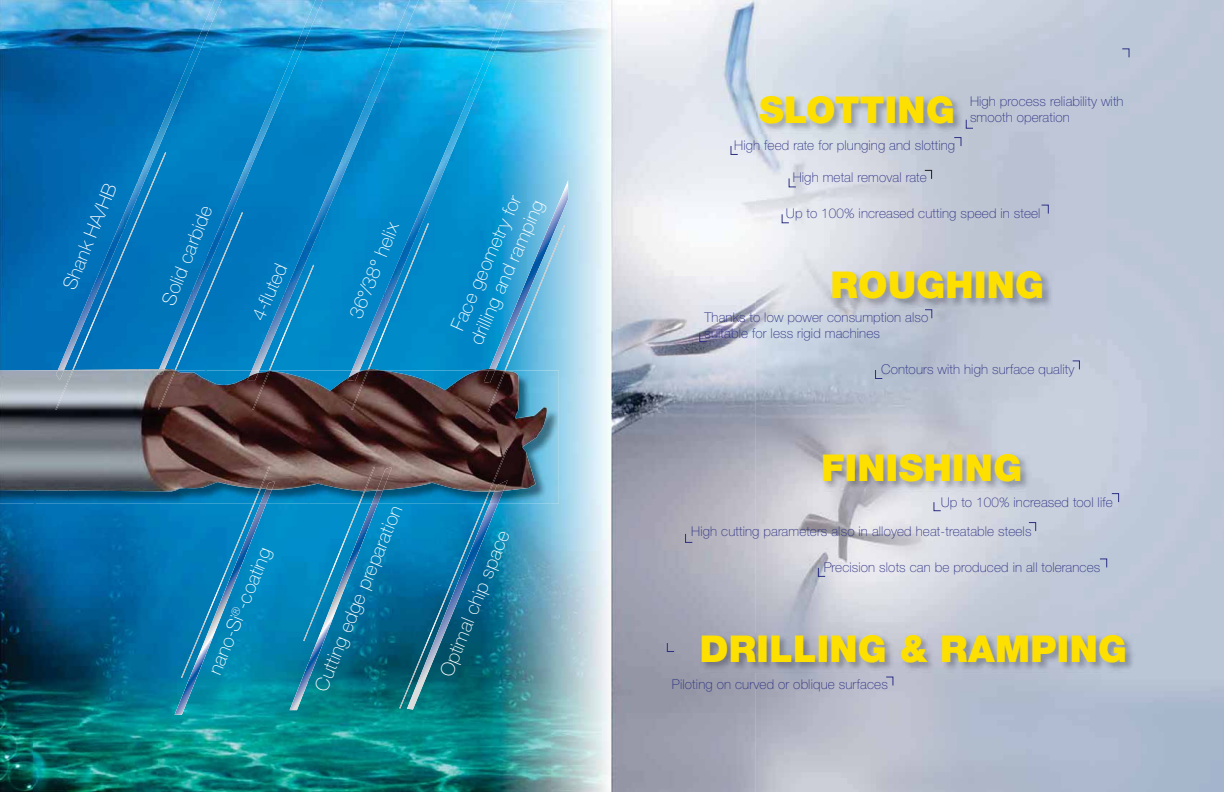
<style>
.page{position:relative;width:1224px;height:792px;background:#fff}
.page>*{position:absolute;margin:0;border:0;box-sizing:border-box;transform-origin:0 0}
.t1{font:900 37px "Helvetica Neue LTW1 G";letter-spacing:.01em;color:#fee000}
.t2{font:100 19px/22.9px "Helvetica Neue LTW1 G";color:#fff}
.t3{font:100 13.5px/16.2px "Helvetica Neue LTW1 G";letter-spacing:.01em;color:#2c3082}
</style>
<div class="page">
<img style="left:756px;top:0;width:468px;height:792px">
<img style="left:0;top:0;width:612px;height:379px">
<img style="left:0;top:504px;width:34px;height:288px">
<img style="left:34px;top:504px;width:516px;height:288px">
<img style="left:612px;top:0;width:144px;height:792px">
<svg style="left:934px;top:502px;width:7px;height:9px"></svg>
<svg style="left:1112px;top:493px;width:7px;height:9px"></svg>
<img style="left:822px;top:453px;width:208px;height:38px">
<svg style="left:1029px;top:522px;width:7px;height:9px"></svg>
<svg style="left:685px;top:534px;width:8px;height:9px"></svg>
<img style="left:701px;top:634px;width:434px;height:38px">
<svg style="left:667px;top:643px;width:7px;height:9px"></svg>
<svg style="left:886px;top:677px;width:7px;height:9px"></svg>
<svg style="left:818px;top:568px;width:7px;height:9px"></svg>
<svg style="left:1100px;top:559px;width:7px;height:9px"></svg>
<img style="left:832px;top:270px;width:220px;height:39px">
<svg style="left:875px;top:370px;width:8px;height:9px"></svg>
<svg style="left:1072px;top:361px;width:8px;height:9px"></svg>
<svg style="left:966px;top:120px;width:7px;height:8px"></svg>
<svg style="left:782px;top:214px;width:7px;height:9px"></svg>
<svg style="left:1041px;top:205px;width:8px;height:9px"></svg>
<svg style="left:700px;top:333px;width:7px;height:9px"></svg>
<svg style="left:925px;top:310px;width:7px;height:8px"></svg>
<svg style="left:731px;top:146px;width:7px;height:9px"></svg>
<svg style="left:954px;top:137px;width:7px;height:9px"></svg>
<svg style="left:789px;top:178px;width:7px;height:9px"></svg>
<svg style="left:925px;top:170px;width:7px;height:9px"></svg>
<img style="left:759px;top:95px;width:204px;height:38px">
<svg style="left:1122px;top:49px;width:7px;height:9px"></svg>
<img style="left:189px;top:0;width:33px;height:79px">
<img style="left:156px;top:59px;width:33px;height:97px">
<img style="left:123px;top:134px;width:33px;height:18px">
<img style="left:58px;top:292px;width:14px;height:77px">
<img style="left:385px;top:0;width:34px;height:79px">
<img style="left:351px;top:56px;width:35px;height:102px">
<img style="left:318px;top:134px;width:34px;height:102px">
<img style="left:285px;top:213px;width:34px;height:100px">
<img style="left:259px;top:291px;width:10px;height:80px">
<img style="left:290px;top:0;width:33px;height:78px">
<img style="left:257px;top:58px;width:34px;height:97px">
<img style="left:225px;top:134px;width:33px;height:78px">
<img style="left:166px;top:290px;width:9px;height:79px">
<img style="left:483px;top:0;width:33px;height:80px">
<img style="left:450px;top:60px;width:34px;height:97px">
<img style="left:417px;top:134px;width:34px;height:102px">
<img style="left:384px;top:215px;width:34px;height:8px">
<img style="left:352px;top:292px;width:15px;height:79px">
<img style="left:503px;top:383px;width:56px;height:121px">
<img style="left:0;top:492px;width:35px;height:12px">
<img style="left:35px;top:492px;width:364px;height:12px">
<img style="left:498px;top:492px;width:5px;height:12px">
<img style="left:254px;top:492px;width:18px;height:12px">
<img style="left:378px;top:492px;width:5px;height:12px">
<svg style="left:399px;top:492px;width:99px;height:218px;background:#0d7096"></svg>
<svg style="left:290px;top:492px;width:88px;height:218px;background:#0d81ac"></svg>
<svg style="left:367px;top:223px;width:62px;height:148px;background:#0c88c6"></svg>
<svg style="left:269px;top:265px;width:45px;height:106px;background:#1189c5"></svg>
<img style="left:3px;top:369px;width:172px;height:2px">
<img style="left:0;top:371px;width:548px;height:121px">
<svg style="left:175px;top:212px;width:84px;height:168px;background:#0a7abc"></svg>
<svg style="left:72px;top:152px;width:94px;height:222px;background:#0b76ba"></svg>
<svg style="left:348px;top:371px;width:3px;height:10px"></svg>
<svg style="left:484px;top:180px;width:84px;height:203px;background:#4da9d5"></svg>
<svg style="left:266px;top:481px;width:9px;height:9px"></svg>
<img style="left:377px;top:467px;width:15px;height:24px">
<img style="left:489px;top:447px;width:19px;height:45px">
<img style="left:364px;top:467px;width:11px;height:24px">
<img style="left:260px;top:467px;width:10px;height:22px">
<img style="left:55px;top:371px;width:18px;height:39px">
<img style="left:158px;top:371px;width:18px;height:39px">
<img style="left:252px;top:371px;width:18px;height:39px">
<img style="left:351px;top:371px;width:18px;height:39px">
<img style="left:488px;top:371px;width:17px;height:41px">
<svg style="left:174px;top:504px;width:92px;height:211px;background:#0c87b7"></svg>
<h2 class="t2" style="left:60px;top:285px;width:115px;rotate:-68deg">Shank HA/HB</h2>
<h2 class="t2" style="left:159px;top:301px;width:106px;rotate:-68deg">Solid carbide</h2>
<h2 class="t2" style="left:249px;top:315px;width:61px;rotate:-66deg">4-fluted</h2>
<h2 class="t2" style="left:347px;top:314px;width:104px;rotate:-68deg">36°/38° helix</h2>
<h2 class="t2" style="left:446px;top:330px;width:157px;rotate:-66deg">Face geometry for drilling and ramping</h2>
<h2 class="t2" style="left:233px;top:605px;width:66px;rotate:-68deg">-coating</h2>
<h2 class="t2" style="left:206px;top:670px;width:63px;rotate:-68deg">nano-Si</h2>
<h2 class="t2" style="left:313px;top:687px;width:201px;rotate:-68deg">Cutting edge preparation</h2>
<h2 class="t2" style="left:437px;top:672px;width:157px;rotate:-68deg">Optimal chip space</h2>
<h1 class="t1" style="left:759px;top:88px;width:197px">SLOTTING</h1>
<p class="t3" style="left:734px;top:139px;width:222px">High feed rate for plunging and slotting</p>
<p class="t3" style="left:793px;top:171px;width:135px">High metal removal rate</p>
<p class="t3" style="left:970px;top:95px;width:155px">High process reliability with smooth operation</p>
<p class="t3" style="left:786px;top:207px;width:256px">Up to 100% increased cutting speed in steel</p>
<h1 class="t1" style="left:830px;top:264px;width:215px">ROUGHING</h1>
<p class="t3" style="left:704px;top:310px;width:225px">Thanks to low power consumption also suitable for less rigid machines</p>
<p class="t3" style="left:881px;top:363px;width:195px">Contours with high surface quality</p>
<h1 class="t1" style="left:821px;top:446px;width:203px">FINISHING</h1>
<p class="t3" style="left:941px;top:496px;width:174px">Up to 100% increased tool life</p>
<p class="t3" style="left:691px;top:525px;width:342px">High cutting parameters also in alloyed heat-treatable steels</p>
<p class="t3" style="left:824px;top:560px;width:278px">Precision slots can be produced in all tolerances</p>
<h1 class="t1" style="left:700px;top:627px;width:429px">DRILLING &amp; RAMPING</h1>
<p class="t3" style="left:672px;top:678px;width:217px">Piloting on curved or oblique surfaces</p>
</div>
